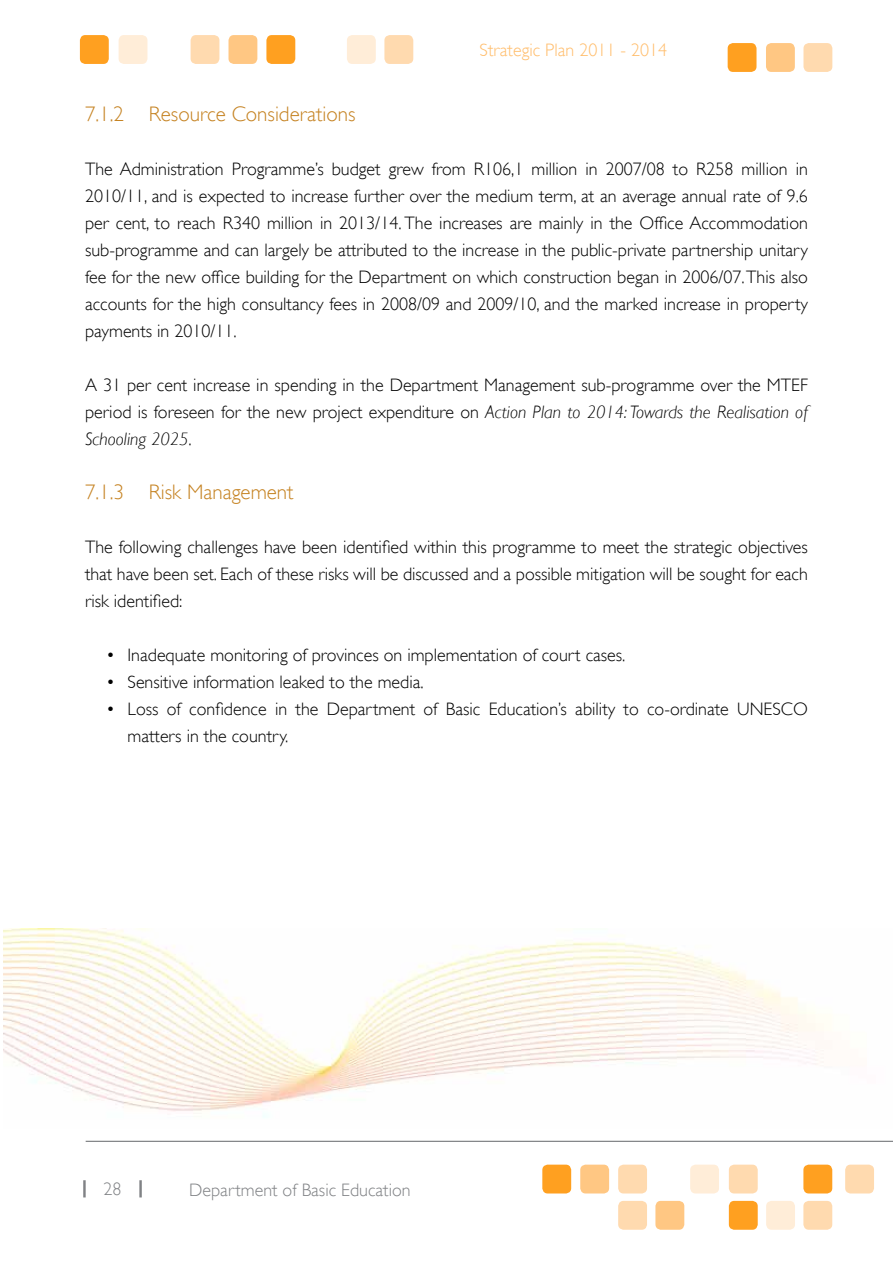
<style>
.page{position:relative;width:893px;height:1263px;background:#fff}
.page>*{position:absolute;margin:0;border:0;box-sizing:border-box;transform-origin:0 0}
.t1{font:300 21px "Gill Sans";color:#c58221}
.t2{font:300 18px/27px "Gill Sans";color:#000;text-align:justify}
.t3{font:300 18px "Gill Sans";color:#808285}
.t4{font:300 18px "Gill Sans";color:#ffbd6b}
.s1{font-style:italic}
</style>
<div class="page">
<div style="left:803px;top:1164px;width:29px;height:29px;background:#ffa020;border-radius:5px"></div>
<div style="left:690px;top:1164px;width:29px;height:29px;background:#ffedd8;border-radius:5px"></div>
<div style="left:729px;top:1164px;width:29px;height:29px;background:#ffdaaf;border-radius:5px"></div>
<div style="left:580px;top:1164px;width:29px;height:29px;background:#ffc783;border-radius:5px"></div>
<div style="left:618px;top:1164px;width:29px;height:29px;background:#ffdaaf;border-radius:5px"></div>
<div style="left:542px;top:1164px;width:29px;height:29px;background:#ffa020;border-radius:5px"></div>
<div style="left:766px;top:1201px;width:29px;height:29px;background:#ffedd8;border-radius:5px"></div>
<div style="left:803px;top:1201px;width:29px;height:29px;background:#ffdaaf;border-radius:5px"></div>
<div style="left:655px;top:1201px;width:29px;height:29px;background:#ffc783;border-radius:5px"></div>
<div style="left:618px;top:1201px;width:29px;height:29px;background:#ffdaaf;border-radius:5px"></div>
<div style="left:729px;top:1201px;width:29px;height:29px;background:#ffa020;border-radius:5px"></div>
<hr style="left:83px;top:1180px;width:3px;height:17px;background:#808285">
<hr style="left:139px;top:1180px;width:3px;height:17px;background:#808285">
<div style="left:845px;top:1164px;width:29px;height:29px;background:#ffdaaf;border-radius:5px"></div>
<hr style="left:86px;top:1141px;width:807px;height:1px;background:#808285">
<div style="left:80px;top:35px;width:29px;height:29px;background:#ffa020;border-radius:5px"></div>
<div style="left:119px;top:35px;width:28px;height:29px;background:#ffedd8;border-radius:5px"></div>
<div style="left:228px;top:35px;width:29px;height:29px;background:#ffc783;border-radius:5px"></div>
<div style="left:191px;top:35px;width:28px;height:29px;background:#ffdaaf;border-radius:5px"></div>
<div style="left:266px;top:35px;width:29px;height:29px;background:#ffa020;border-radius:5px"></div>
<div style="left:347px;top:35px;width:29px;height:29px;background:#ffedd8;border-radius:5px"></div>
<div style="left:384px;top:35px;width:29px;height:29px;background:#ffdaaf;border-radius:5px"></div>
<div style="left:766px;top:43px;width:29px;height:29px;background:#ffc783;border-radius:5px"></div>
<div style="left:803px;top:43px;width:29px;height:29px;background:#ffdaaf;border-radius:5px"></div>
<div style="left:728px;top:43px;width:28px;height:29px;background:#ffa020;border-radius:5px"></div>
<img style="left:3px;top:928px;width:821px;height:189px">
<p class="t1" style="left:85px;top:102px;width:272px">7.1.2 Resource Considerations</p>
<p class="t4" style="left:480px;top:39px;width:189px">Strategic Plan 2011 - 2014</p>
<p class="t2" style="left:85px;top:155px;width:724px">The Administration Programme’s budget grew from R106,1 million in 2007/08 to R258 million in 2010/11, and is expected to increase further over the medium term, at an average annual rate of 9.6 per cent, to reach R340 million in 2013/14. The increases are mainly in the Office Accommodation sub-programme and can largely be attributed to the increase in the public-private partnership unitary fee for the new office building for the Department on which construction began in 2006/07. This also accounts for the high consultancy fees in 2008/09 and 2009/10, and the marked increase in property payments in 2010/11.</p>
<p class="t2" style="left:85px;top:371px;width:724px">A 31 per cent increase in spending in the Department Management sub-programme over the MTEF period is foreseen for the new project expenditure on <span class="s1">Action Plan to 2014: Towards the Realisation of Schooling 2025</span>.</p>
<p class="t1" style="left:85px;top:480px;width:210px">7.1.3 Risk Management</p>
<p class="t2" style="left:85px;top:533px;width:724px">The following challenges have been identified within this programme to meet the strategic objectives that have been set. Each of these risks will be discussed and a possible mitigation will be sought for each risk identified:</p>
<p class="t2" style="left:106px;top:641px;width:519px">• Inadequate monitoring of provinces on implementation of court cases.</p>
<p class="t2" style="left:106px;top:668px;width:317px">• Sensitive information leaked to the media.</p>
<p class="t2" style="left:128px;top:695px;width:682px;text-indent:-21px">• Loss of confidence in the Department of Basic Education’s ability to co-ordinate UNESCO matters in the country.</p>
<p class="t3" style="left:104px;top:1178px;width:19px">28</p>
<p class="t3" style="left:189px;top:1179px;width:223px">Department of Basic Education</p>
</div>
